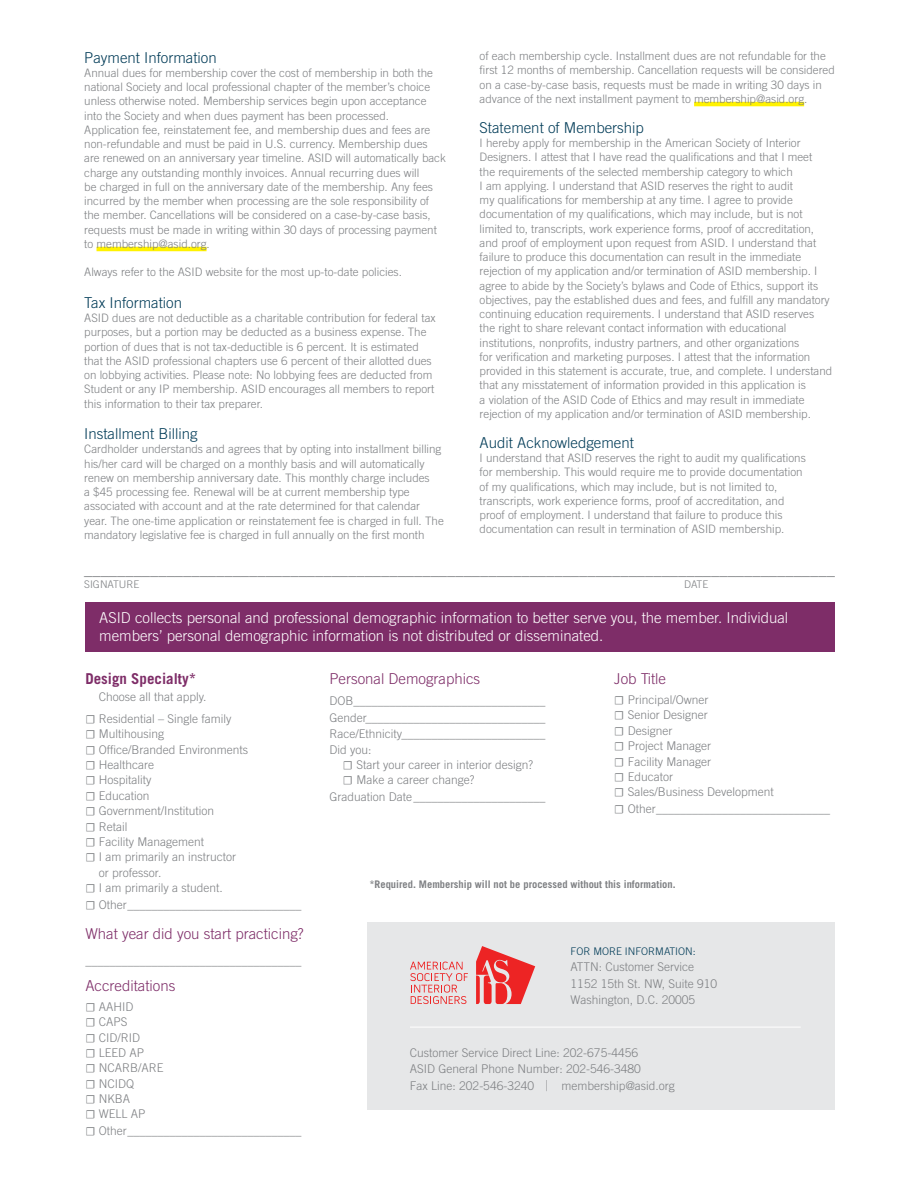
<style>
.page{position:relative;width:918px;height:1188px;background:#fff}
.page>*{position:absolute;margin:0;border:0;box-sizing:border-box;transform-origin:0 0}
.t1{font:300 16.5px "Trade Gothic LT Std";color:#7e8083}
.t2{font:300 15px/18px "Trade Gothic LT Std";color:#fff}
.t3{font:300 15px "Trade Gothic LT Std";color:#003b57}
.t4{font:300 15px "Trade Gothic LT Std";color:#7e2d68}
.t5{font:700 15px "Trade Gothic LT Std";color:#7e2d68}
.t6{font:300 12px/15.3px "Trade Gothic LT Std";color:#7e8083}
.t7{font:300 11.7px/14.2px "Trade Gothic LT Std";color:#7e8083}
.t8{font:700 10.5px "Trade Gothic LT Std";color:#7e8083}
.t9{font:300 10.5px "Trade Gothic LT Std";color:#003b57}
.t10{font:300 10.5px "Trade Gothic LT Std";color:#7e8083}
.s1{font-family:"Minion Pro";font-weight:400}
.s2{font-family:"Trade Gothic";font-size:15px}
</style>
<div class="page">
<hr style="left:97px;top:247px;width:110px;height:4px;background:#fff200">
<hr style="left:694px;top:102px;width:110px;height:4px;background:#fff200">
<div style="left:85px;top:602px;width:750px;height:50px;background:#7e2d68"></div>
<div style="left:368px;top:923px;width:467px;height:187px;background:#e6e7e8"></div>
<hr style="left:410px;top:1027px;width:391px;height:1px;background:#fff">
<svg style="left:410px;top:962px;width:58px;height:42px"></svg>
<svg style="left:476px;top:946px;width:59px;height:58px"></svg>
<p class="t3" style="left:84px;top:48px;width:134px">Payment Information</p>
<p class="t7" style="left:84px;top:65px;width:363px">Annual dues for membership cover the cost of membership in both the national Society and local professional chapter of the member’s choice unless otherwise noted. Membership services begin upon acceptance into the Society and when dues payment has been processed.<br>Application fee, reinstatement fee, and membership dues and fees are non-refundable and must be paid in U.S. currency. Membership dues are renewed on an anniversary year timeline. ASID will automatically back charge any outstanding monthly invoices. Annual recurring dues will<br>be charged in full on the anniversary date of the membership. Any fees incurred by the member when processing are the sole responsibility of the member. Cancellations will be considered on a case-by-case basis, requests must be made in writing within 30 days of processing payment to membership@asid.org.</p>
<p class="t7" style="left:84px;top:265px;width:319px">Always refer to the ASID website for the most up-to-date policies.</p>
<p class="t3" style="left:84px;top:294px;width:99px">Tax Information</p>
<p class="t7" style="left:84px;top:311px;width:353px">ASID dues are not deductible as a charitable contribution for federal tax purposes, but a portion may be deducted as a business expense. The portion of dues that is not tax-deductible is 6 percent. It is estimated that the ASID professional chapters use 6 percent of their allotted dues on lobbying activities. Please note: No lobbying fees are deducted from Student or any IP membership. ASID encourages all members to report this information to their tax preparer.</p>
<p class="t3" style="left:84px;top:425px;width:115px">Installment Billing</p>
<p class="t7" style="left:84px;top:442px;width:361px">Cardholder understands and agrees that by opting into installment billing his/her card will be charged on a monthly basis and will automatically renew on membership anniversary date. This monthly charge includes<br>a $45 processing fee. Renewal will be at current membership type associated with account and at the rate determined for that calendar year. The one-time application or reinstatement fee is charged in full. The mandatory legislative fee is charged in full annually on the first month</p>
<p class="t7" style="left:480px;top:49px;width:357px">of each membership cycle. Installment dues are not refundable for the first 12 months of membership. Cancellation requests will be considered on a case-by-case basis, requests must be made in writing 30 days in advance of the next installment payment to membership@asid.org.</p>
<p class="t3" style="left:480px;top:119px;width:166px">Statement of Membership</p>
<p class="t7" style="left:480px;top:136px;width:354px">I hereby apply for membership in the American Society of Interior Designers. I attest that I have read the qualifications and that I meet<br>the requirements of the selected membership category to which<br>I am applying. I understand that ASID reserves the right to audit<br>my qualifications for membership at any time. I agree to provide documentation of my qualifications, which may include, but is not limited to, transcripts, work experience forms, proof of accreditation, and proof of employment upon request from ASID. I understand that failure to produce this documentation can result in the immediate rejection of my application and/or termination of ASID membership. I agree to abide by the Society’s bylaws and Code of Ethics, support its objectives, pay the established dues and fees, and fulfill any mandatory continuing education requirements. I understand that ASID reserves the right to share relevant contact information with educational institutions, nonprofits, industry partners, and other organizations<br>for verification and marketing purposes. I attest that the information provided in this statement is accurate, true, and complete. I understand that any misstatement of information provided in this application is<br>a violation of the ASID Code of Ethics and may result in immediate rejection of my application and/or termination of ASID membership.</p>
<p class="t3" style="left:480px;top:434px;width:156px">Audit Acknowledgement</p>
<p class="t7" style="left:480px;top:451px;width:328px">I understand that ASID reserves the right to audit my qualifications for membership. This would require me to provide documentation of my qualifications, which may include, but is not limited to, transcripts, work experience forms, proof of accreditation, and proof of employment. I understand that failure to produce this documentation can result in termination of ASID membership.</p>
<h1 class="t1" style="left:84px;top:559px;width:752px">___________________________________________________________________________________________</h1>
<p class="t10" style="left:84px;top:578px;width:57px">SIGNATURE</p>
<p class="t10" style="left:684px;top:578px;width:26px">DATE</p>
<p class="t2" style="left:99px;top:609px;width:690px">ASID collects personal and professional demographic information to better serve you, the member. Individual members’ personal demographic information is not distributed or disseminated.</p>
<p class="t5" style="left:85px;top:670px;width:112px">Design Specialty*</p>
<p class="t6" style="left:85px;top:685px;width:148px;line-height:22.2px;text-indent:14px">Choose all that apply.<br><span class="s1">☐</span> Residential – Single family</p>
<p class="t6" style="left:85px;top:726px;width:80px"><span class="s1">☐</span> Multihousing</p>
<p class="t6" style="left:85px;top:742px;width:164px"><span class="s1">☐</span> Office/Branded Environments</p>
<p class="t6" style="left:85px;top:757px;width:70px"><span class="s1">☐</span> Healthcare</p>
<p class="t6" style="left:85px;top:772px;width:68px"><span class="s1">☐</span> Hospitality</p>
<p class="t6" style="left:85px;top:788px;width:66px"><span class="s1">☐</span> Education</p>
<p class="t6" style="left:85px;top:803px;width:130px"><span class="s1">☐</span> Government/Institution</p>
<p class="t6" style="left:85px;top:819px;width:44px"><span class="s1">☐</span> Retail</p>
<p class="t6" style="left:85px;top:834px;width:120px"><span class="s1">☐</span> Facility Management</p>
<p class="t6" style="left:85px;top:849px;width:152px"><span class="s1">☐</span> I am primarily an instructor</p>
<p class="t6" style="left:99px;top:865px;width:64px">or professor.</p>
<p class="t6" style="left:85px;top:880px;width:139px"><span class="s1">☐</span> I am primarily a student.</p>
<p class="t6" style="left:85px;top:897px;width:217px"><span class="s1">☐</span> Other_____________________________</p>
<p class="t4" style="left:85px;top:924px;width:220px">What year did you start practicing?</p>
<p class="t6" style="left:85px;top:953px;width:217px">____________________________________</p>
<p class="t4" style="left:85px;top:977px;width:91px">Accreditations</p>
<p class="t6" style="left:85px;top:999px;width:80px"><span class="s1">☐</span> AAHID<br><span class="s1">☐</span> CAPS<br><span class="s1">☐</span> CID/RID<br><span class="s1">☐</span> LEED AP<br><span class="s1">☐</span> NCARB/ARE <span class="s1">☐</span> NCIDQ<br><span class="s1">☐</span> NKBA<br><span class="s1">☐</span> WELL AP</p>
<p class="t6" style="left:85px;top:1123px;width:217px"><span class="s1">☐</span> Other_____________________________</p>
<p class="t4" style="left:329px;top:670px;width:152px">Personal Demographics</p>
<p class="t6" style="left:329px;top:692px;width:217px;line-height:16.5px;text-align:justify">DOB________________________________ Gender______________________________ Race/Ethnicity________________________</p>
<p class="t6" style="left:343px;top:741px;width:192px;text-indent:-13px">Did you:<br><span class="s1">☐</span> Start your career in interior design? <span class="s1">☐</span> Make a career change?</p>
<p class="t6" style="left:329px;top:789px;width:217px">Graduation Date______________________</p>
<p class="t4" style="left:614px;top:670px;width:53px">Job Title</p>
<p class="t6" style="left:614px;top:692px;width:161px"><span class="s1">☐</span> Principal/Owner<br><span class="s1">☐</span> Senior Designer<br><span class="s1">☐</span> Designer<br><span class="s1">☐</span> Project Manager<br><span class="s1">☐</span> Facility Manager<br><span class="s1">☐</span> Educator<br><span class="s1">☐</span> Sales/Business Development</p>
<p class="t6" style="left:614px;top:801px;width:218px"><span class="s1">☐</span> Other_____________________________</p>
<p class="t8" style="left:369px;top:878px;width:308px">*Required. Membership will not be processed without this information.</p>
<p class="t9" style="left:571px;top:945px;width:127px">FOR MORE INFORMATION:</p>
<p class="t6" style="left:571px;top:958px;width:148px;line-height:16.5px">ATTN: Customer Service<br>1152 15th St. NW, Suite 910<br>Washington, D.C. 20005</p>
<p class="t6" style="left:410px;top:1044px;width:266px;line-height:16.5px">Customer Service Direct Line: 202-675-4456<br>ASID General Phone Number: 202-546-3480<br>Fax Line: 202-546-3240 <span class="s2">|</span> membership@asid.org</p>
</div>
